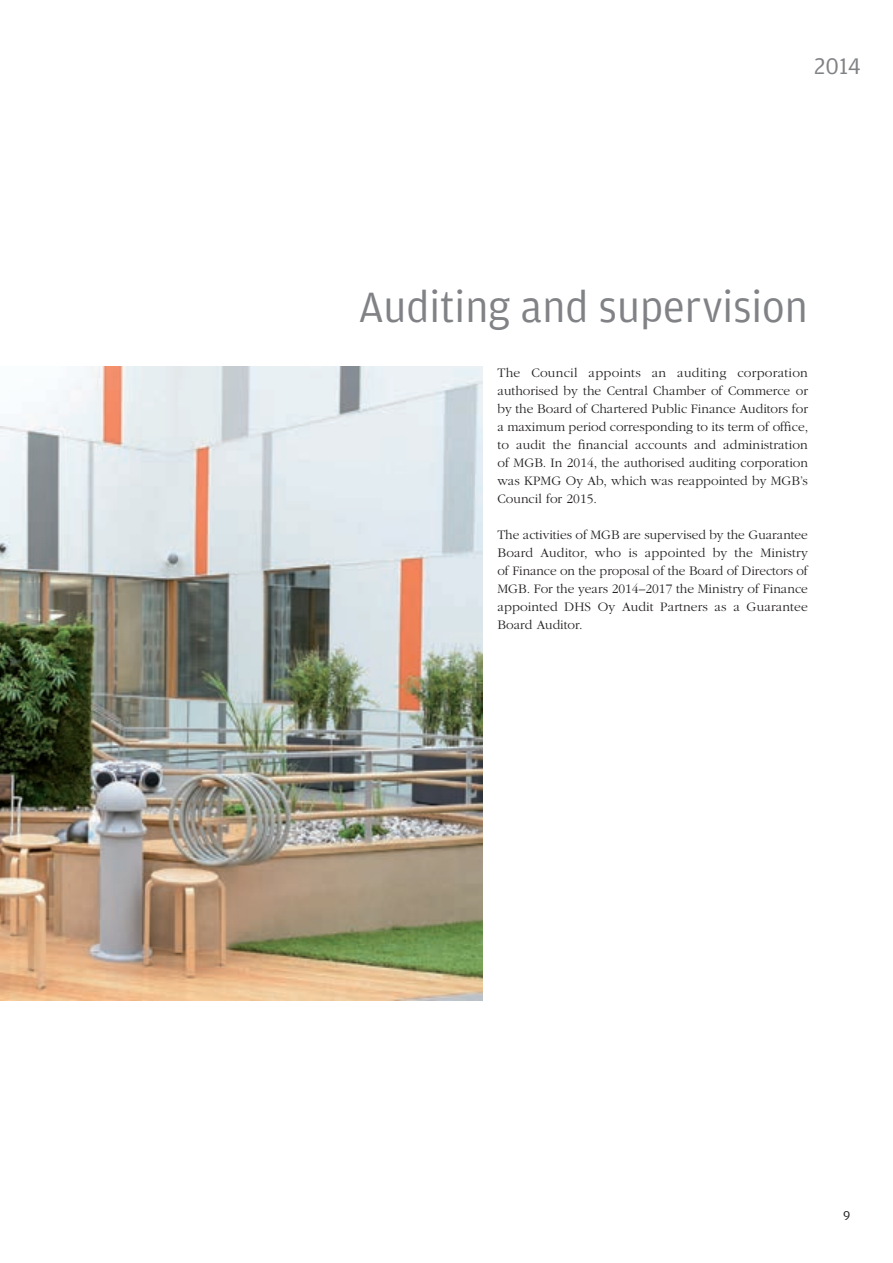
<style>
.page{position:relative;width:893px;height:1263px;background:#fff}
.page>*{position:absolute;margin:0;border:0;box-sizing:border-box;transform-origin:0 0}
.t1{font:45px "Amplitude";color:#808285}
.t2{font:24px "Amplitude";color:#808285}
.t3{font:300 13.5px/18px "ITC Garamond Std";color:#231f20;text-align:justify}
.t4{font:13.5px "Amplitude";color:#231f20}
</style>
<div class="page">
<img style="left:0;top:367px;width:482px;height:633px">
<h2 class="t2" style="left:814px;top:53px;width:48px">2014</h2>
<h1 class="t1" style="left:358px;top:282px;width:451px">Auditing and supervision</h1>
<p class="t3" style="left:497px;top:364px;width:312px">The Council appoints an auditing corporation authorised by the Central Chamber of Commerce or by the Board of Chartered Public Finance Auditors for a maximum period corresponding to its term of office, to audit the financial accounts and administration of MGB. In 2014, the authorised auditing corporation was KPMG Oy Ab, which was reappointed by MGB’s Council for 2015.</p>
<p class="t3" style="left:497px;top:526px;width:312px">The activities of MGB are supervised by the Guarantee Board Auditor, who is appointed by the Ministry of Finance on the proposal of the Board of Directors of MGB. For the years 2014–2017 the Ministry of Finance appointed DHS Oy Audit Partners as a Guarantee Board Auditor.</p>
<p class="t4" style="left:843px;top:1208px;width:9px">9</p>
</div>
